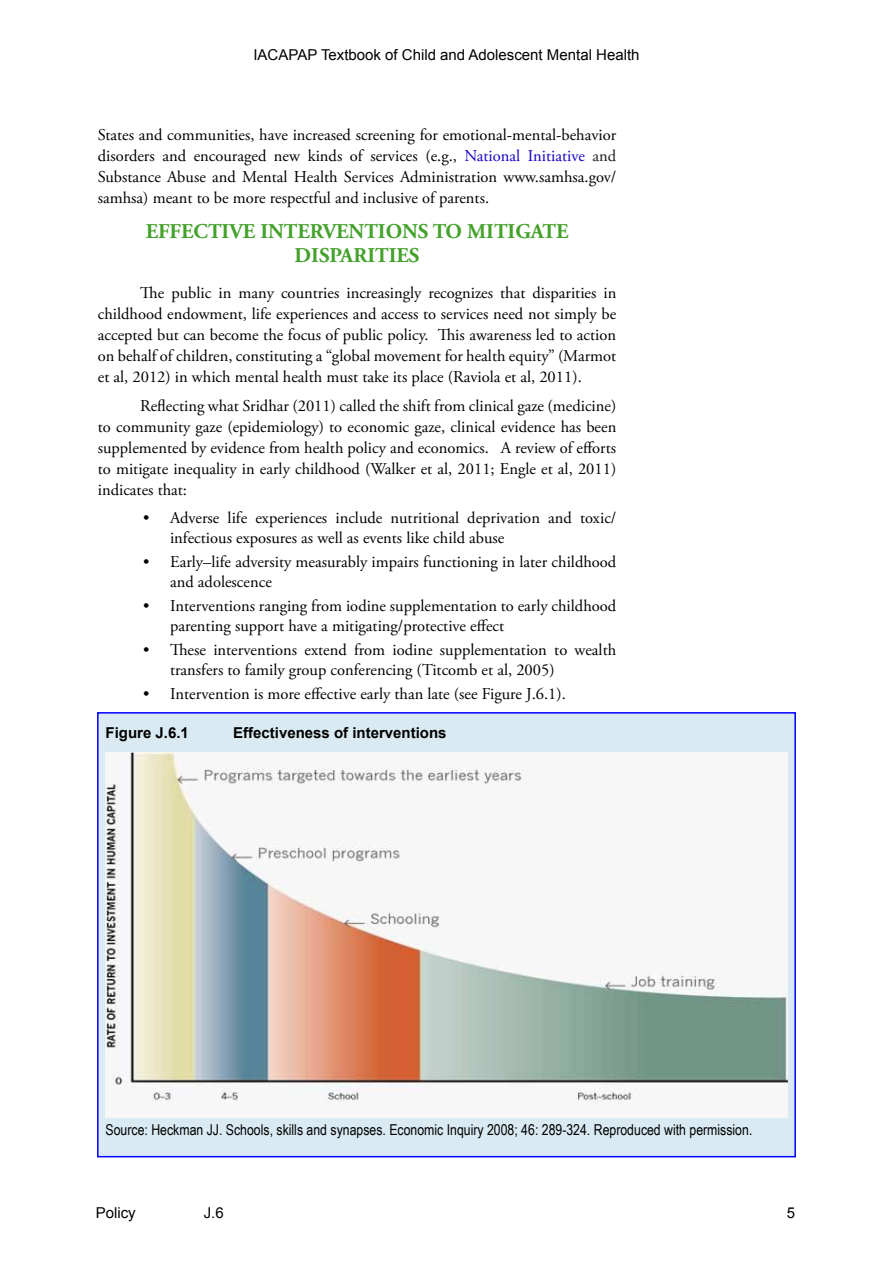
<style>
.page{position:relative;width:893px;height:1263px;background:#fff}
.page>*{position:absolute;margin:0;border:0;box-sizing:border-box;transform-origin:0 0}
.t1{font:700 21px/23.1px "Adobe Garamond Pro";color:#44a12b;text-align:center}
.t2{font:16.5px/21px "Adobe Garamond Pro";color:#000}
.t3{font:15px "Arial Narrow";color:#000}
.t4{font:15px "Arial";color:#000}
.t5{font:700 15px "Arial";color:#000}
.s1{color:#1700cb}
.s2{color:#231f20}
</style>
<div class="page">
<div style="left:97px;top:712px;width:699px;height:445px;background:#d9eaf2;border:2px solid #00f"></div>
<img style="left:106px;top:752px;width:681px;height:365px">
<p class="t4" style="left:253px;top:45px;width:388px">IACAPAP Textbook of Child and Adolescent Mental Health</p>
<p class="t2" style="left:98px;top:124px;width:520px;text-align:justify">States and communities, have increased screening for emotional-mental-behavior disorders and encouraged new kinds of services (e.g., <span class="s1">National Initiative</span> <span class="s2">and </span>Substance Abuse and Mental Health Services Administration www.samhsa.gov/ samhsa) meant to be more respectful and inclusive of parents.</p>
<p class="t1" style="left:146px;top:221px;width:424px">EFFECTIVE INTERVENTIONS TO MITIGATE<br>DISPARITIES</p>
<p class="t2" style="left:98px;top:282px;width:520px;text-align:justify;text-indent:43px">The public in many countries increasingly recognizes that disparities in childhood endowment, life experiences and access to services need not simply be accepted but can become the focus of public policy. This awareness led to action on behalf of children, constituting a “global movement for health equity” (Marmot et al, 2012) in which mental health must take its place (Raviola et al, 2011).</p>
<p class="t2" style="left:98px;top:396px;width:520px;text-align:justify;text-indent:43px">Reflecting what Sridhar (2011) called the shift from clinical gaze (medicine) to community gaze (epidemiology) to economic gaze, clinical evidence has been supplemented by evidence from health policy and economics. A review of efforts to mitigate inequality in early childhood (Walker et al, 2011; Engle et al, 2011) indicates that:</p>
<p class="t2" style="left:170px;top:509px;width:448px;line-height:19.8px;text-indent:-27px">• Adverse life experiences include nutritional deprivation and toxic/ infectious exposures as well as events like child abuse</p>
<p class="t2" style="left:170px;top:553px;width:448px;line-height:19.8px;text-indent:-27px">• Early–life adversity measurably impairs functioning in later childhood and adolescence</p>
<p class="t2" style="left:170px;top:596px;width:448px;line-height:19.8px;text-indent:-27px">• Interventions ranging from iodine supplementation to early childhood parenting support have a mitigating/protective effect</p>
<p class="t2" style="left:170px;top:640px;width:448px;line-height:19.8px;text-indent:-27px">• These interventions extend from iodine supplementation to wealth transfers to family group conferencing (Titcomb et al, 2005)</p>
<p class="t2" style="left:143px;top:684px;width:424px">• Intervention is more effective early than late (see Figure J.6.1).</p>
<p class="t5" style="left:106px;top:722px;width:85px">Figure J.6.1</p>
<p class="t5" style="left:233px;top:722px;width:215px">Effectiveness of interventions</p>
<p class="t3" style="left:106px;top:1119px;width:648px">Source: Heckman JJ. Schools, skills and synapses. Economic Inquiry 2008; 46: 289-324. Reproduced with permission.</p>
<p class="t4" style="left:96px;top:1202px;width:42px">Policy</p>
<p class="t4" style="left:204px;top:1202px;width:22px">J.6</p>
<p class="t4" style="left:787px;top:1203px;width:10px">5</p>
</div>
